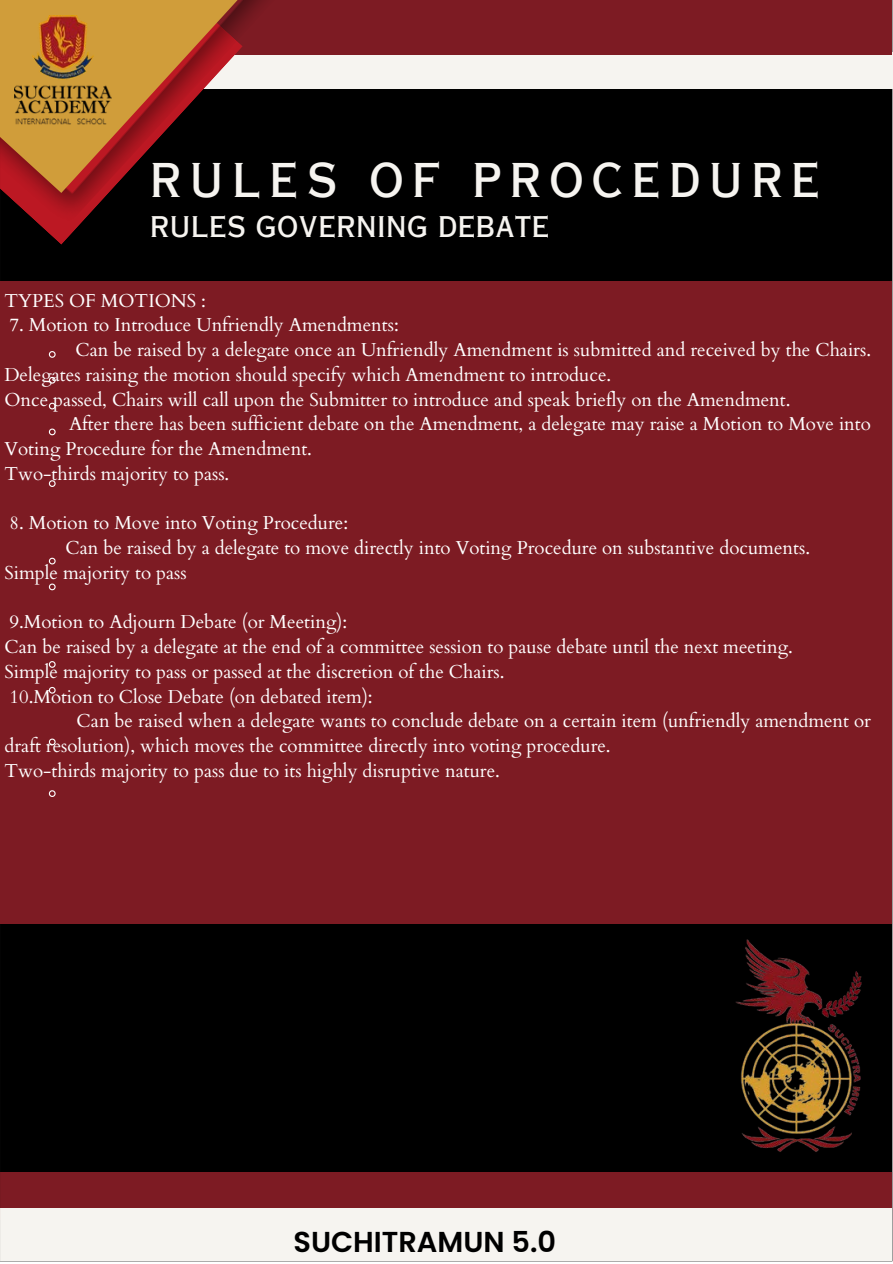
<style>
.page{position:relative;width:893px;height:1264px;background:#fff}
.page>*{position:absolute;margin:0;border:0;box-sizing:border-box;transform-origin:0 0}
.t1{font:46.35px "Copperplate Gothic LT Pro 30 AB";letter-spacing:.19em;color:#f6f4f0}
.t2{font:600 28.8px "Poppins";color:#000}
.t3{font:28.35px "Copperplate Gothic LT Pro 30 AB";letter-spacing:.025em;color:#f6f4f0}
.t4{font:18.75px "Cardo";color:#fff}
</style>
<div class="page">
<div style="left:0;top:0;width:892px;height:1261px;background:#000"></div>
<div style="left:44px;top:52px;width:848px;height:36px;background:#f6f4f0"></div>
<div style="left:0;top:1171px;width:892px;height:48px;background:#7d1b23"></div>
<div style="left:56px;top:0;width:836px;height:55px;background:#7d1b23"></div>
<div style="left:0;top:1208px;width:892px;height:54px;background:#f6f4f0"></div>
<svg style="left:44px;top:229px;width:32px;height:16px"></svg>
<img style="left:5px;top:0;width:270px;height:229px">
<svg style="left:0;top:0;width:237px;height:193px"></svg>
<img style="left:15px;top:15px;width:96px;height:110px">
<img style="left:727px;top:935px;width:151px;height:226px;border-radius:11px">
<div style="left:0;top:281px;width:891px;height:642px;background:#7d1b23"></div>
<svg style="left:48px;top:351px;width:8px;height:7px"></svg>
<svg style="left:48px;top:376px;width:8px;height:8px"></svg>
<svg style="left:48px;top:402px;width:8px;height:8px"></svg>
<svg style="left:48px;top:428px;width:8px;height:8px"></svg>
<svg style="left:48px;top:480px;width:8px;height:7px"></svg>
<svg style="left:48px;top:557px;width:8px;height:8px"></svg>
<svg style="left:48px;top:583px;width:8px;height:8px"></svg>
<svg style="left:48px;top:661px;width:8px;height:7px"></svg>
<svg style="left:48px;top:686px;width:8px;height:8px"></svg>
<svg style="left:48px;top:738px;width:8px;height:8px"></svg>
<svg style="left:48px;top:790px;width:8px;height:7px"></svg>
<p class="t1" style="left:150px;top:163px;width:671px">RULES OF PROCEDURE</p>
<p class="t3" style="left:150px;top:216px;width:400px">RULES GOVERNING DEBATE</p>
<p class="t4" style="left:4px;top:288px;width:203px">TYPES OF MOTIONS :</p>
<p class="t4" style="left:9px;top:313px;width:391px">7. Motion to Introduce Unfriendly Amendments:</p>
<p class="t4" style="left:75px;top:337px;width:797px">Can be raised by a delegate once an Unfriendly Amendment is submitted and received by the Chairs.</p>
<p class="t4" style="left:4px;top:362px;width:608px">Delegates raising the motion should specify which Amendment to introduce.</p>
<p class="t4" style="left:4px;top:387px;width:787px">Once passed, Chairs will call upon the Submitter to introduce and speak briefly on the Amendment.</p>
<p class="t4" style="left:69px;top:412px;width:803px">After there has been sufficient debate on the Amendment, a delegate may raise a Motion to Move into</p>
<p class="t4" style="left:4px;top:436px;width:309px">Voting Procedure for the Amendment.</p>
<p class="t4" style="left:4px;top:461px;width:226px">Two-thirds majority to pass.</p>
<p class="t4" style="left:9px;top:511px;width:340px">8. Motion to Move into Voting Procedure:</p>
<p class="t4" style="left:65px;top:535px;width:746px">Can be raised by a delegate to move directly into Voting Procedure on substantive documents.</p>
<p class="t4" style="left:4px;top:560px;width:184px">Simple majority to pass</p>
<p class="t4" style="left:9px;top:609px;width:339px">9.Motion to Adjourn Debate (or Meeting):</p>
<p class="t4" style="left:4px;top:634px;width:790px">Can be raised by a delegate at the end of a committee session to pause debate until the next meeting.</p>
<p class="t4" style="left:4px;top:659px;width:501px">Simple majority to pass or passed at the discretion of the Chairs.</p>
<p class="t4" style="left:9px;top:684px;width:364px">10.Motion to Close Debate (on debated item):</p>
<p class="t4" style="left:77px;top:708px;width:795px">Can be raised when a delegate wants to conclude debate on a certain item (unfriendly amendment or</p>
<p class="t4" style="left:4px;top:733px;width:607px">draft resolution), which moves the committee directly into voting procedure.</p>
<p class="t4" style="left:4px;top:758px;width:497px">Two-thirds majority to pass due to its highly disruptive nature.</p>
<p class="t2" style="left:293px;top:1222px;width:264px">SUCHITRAMUN 5.0</p>
</div>
